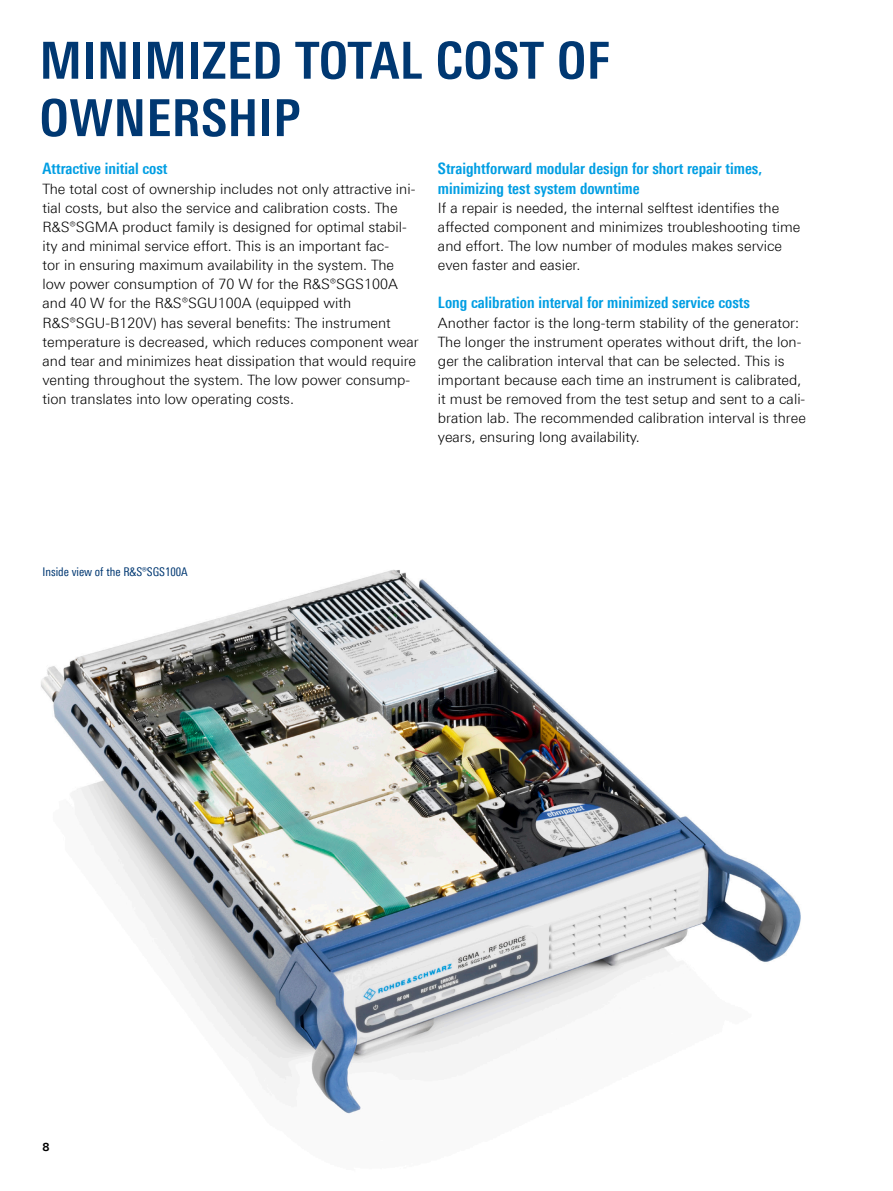
<style>
.page{position:relative;width:893px;height:1191px;background:#fff}
.page>*{position:absolute;margin:0;border:0;box-sizing:border-box;transform-origin:0 0}
.Seiten_Headline_34Pt_blau{font:700 condensed 51px/57.4px "Linotype Universfor RS";letter-spacing:.01em;color:#003872}
.Absatzfett_cyan{font:700 condensed 15.75px/19.2px "Linotype Universfor RS";color:#009ee3}
.Haupttext_ohne_Abstand{font:300 14.25px/19.2px "Linotype Universfor RS";color:#000}
.Bildunterschrift{font:condensed 12px "Linotype Universfor RS";color:#003872}
.t1{font:700 11.25px "Linotype Universfor RS";color:#000}
</style>
<div class="page">
<img style="left:41px;top:570px;width:760px;height:544px">
<p class="Seiten_Headline_34Pt_blau" style="left:40px;top:31px;width:571px">MINIMIZED TOTAL COST OF<br>OWNERSHIP</p>
<p class="Absatzfett_cyan" style="left:43px;top:159px;width:127px">Attractive initial cost</p>
<p class="Haupttext_ohne_Abstand" style="left:43px;top:179px;width:378px">The total cost of ownership includes not only attractive ini&shy;tial costs, but also the service and calibration costs. The R&amp;S®SGMA product family is designed for optimal stabil&shy;ity and minimal service effort. This is an important fac-<br>tor in ensuring maximum availability in the system. The low power consumption of 70 W for the R&amp;S®SGS100A and 40 W for the R&amp;S®SGU100A (equipped with R&amp;S®SGU‑B120V) has several benefits: The instrument temperature is decreased, which reduces component wear and tear and minimizes heat dissipation that would require venting throughout the system. The low power consump&shy;tion translates into low operating costs.</p>
<p class="Absatzfett_cyan" style="left:438px;top:159px;width:326px">Straightforward modular design for short repair times, minimizing test system downtime</p>
<p class="Haupttext_ohne_Abstand" style="left:438px;top:198px;width:364px">If a repair is needed, the internal selftest identifies the affected component and minimizes troubleshooting time and effort. The low number of modules makes service even faster and easier.</p>
<p class="Absatzfett_cyan" style="left:438px;top:293px;width:313px">Long calibration interval for minimized service costs</p>
<p class="Haupttext_ohne_Abstand" style="left:438px;top:313px;width:369px">Another factor is the long-term stability of the generator:<br>The longer the instrument operates without drift, the lon&shy;ger the calibration interval that can be selected. This is important because each time an instrument is calibrated, it must be removed from the test setup and sent to a cali&shy;bration lab. The recommended calibration interval is three years, ensuring long availability.</p>
<p class="Bildunterschrift" style="left:43px;top:565px;width:147px">Inside view of the R&amp;S®SGS100A</p>
<p class="t1" style="left:43px;top:1139px;width:9px">8</p>
</div>
